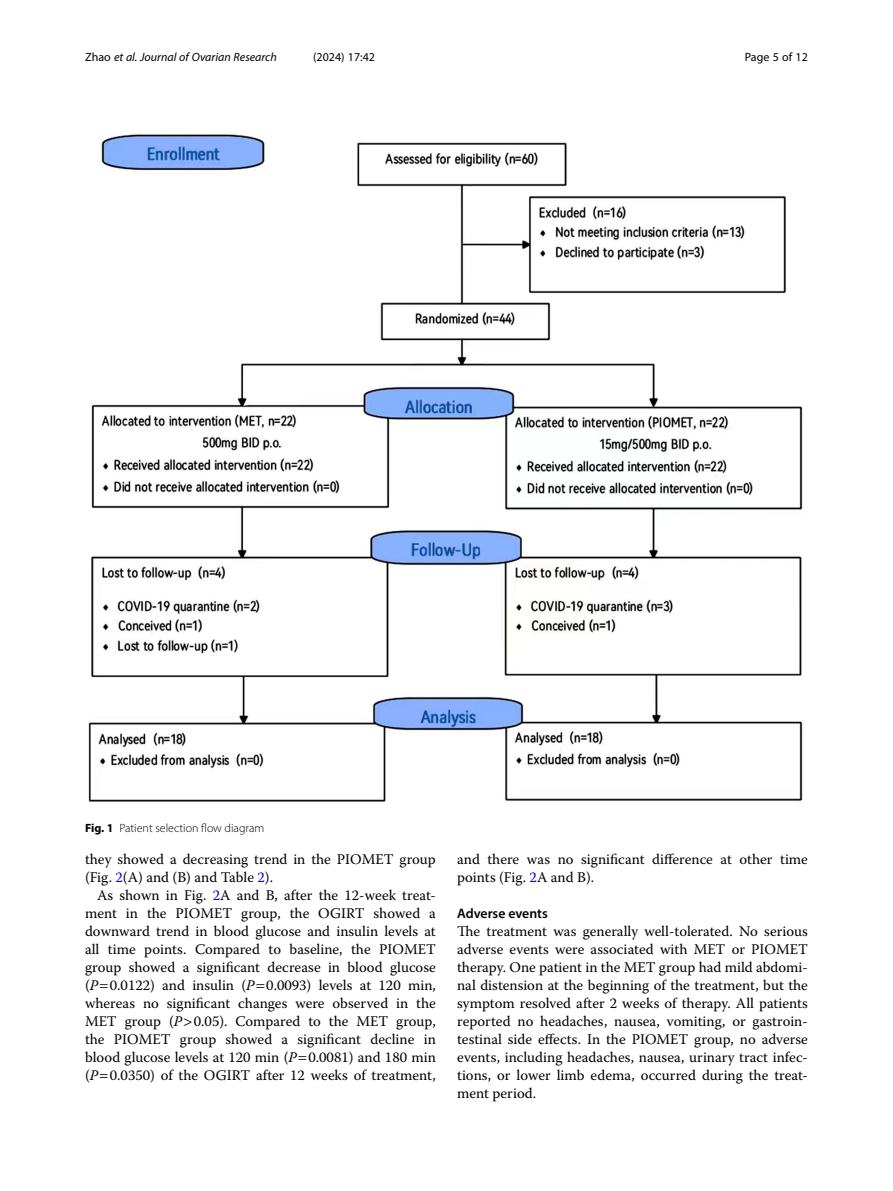
<style>
.page{position:relative;width:893px;height:1191px;background:#fff}
.page>*{position:absolute;margin:0;border:0;box-sizing:border-box;transform-origin:0 0}
.Body_Text_Indent{font:14.7px/18px "Warnock Pro";color:#000;text-align:justify}
.Body_Text{font:14.7px/18px "Warnock Pro";color:#000}
.Head_2{font:600 13.8px "Myriad Pro";color:#000}
.t1{font:italic 12px "Myriad Pro";color:#000}
.Figure_Caption{font:300 12px "Myriad Pro";color:#000}
.t2{font:12px "Myriad Pro";color:#000}
.s1{font-style:normal}
.s2{font-weight:700}
.s3{color:#00f}
.s4{font-style:italic}
</style>
<div class="page">
<img style="left:88px;top:134px;width:715px;height:668px">
<p class="t1" style="left:85px;top:50px;width:193px"><span class="s1">Zhao</span> et al. Journal of Ovarian Research</p>
<p class="t2" style="left:313px;top:50px;width:63px">(2024) 17:42</p>
<p class="t2" style="left:745px;top:50px;width:65px">Page 5 of 12</p>
<p class="Figure_Caption" style="left:85px;top:821px;width:181px"><span class="s2">Fig. 1</span> Patient selection flow diagram</p>
<p class="Body_Text" style="left:85px;top:850px;width:352px">they showed a decreasing trend in the PIOMET group (Fig. <span class="s3">2</span>(A) and (B) and Table <span class="s3">2</span>).</p>
<p class="Body_Text_Indent" style="left:85px;top:886px;width:352px;text-indent:12px">As shown in Fig. <span class="s3">2</span>A and B, after the 12-week treat&shy;ment in the PIOMET group, the OGIRT showed a downward trend in blood glucose and insulin levels at all time points. Compared to baseline, the PIOMET group showed a significant decrease in blood glucose (<span class="s4">P</span> 0.0122) and insulin (<span class="s4">P</span> 0.0093) levels at 120 min, whereas no significant changes were observed in the MET group (<span class="s4">P</span> 0.05). Compared to the MET group, the PIOMET group showed a significant decline in blood glucose levels at 120 min (<span class="s4">P</span> 0.0081) and 180 min (<span class="s4">P</span> 0.0350) of the OGIRT after 12 weeks of treatment,</p>
<p class="Body_Text_Indent" style="left:457px;top:850px;width:352px">and there was no significant difference at other time points (Fig. <span class="s3">2</span>A and B).</p>
<p class="Head_2" style="left:457px;top:905px;width:92px">Adverse events</p>
<p class="Body_Text" style="left:457px;top:922px;width:352px;text-align:justify">The treatment was generally well-tolerated. No serious adverse events were associated with MET or PIOMET therapy. One patient in the MET group had mild abdomi&shy;nal distension at the beginning of the treatment, but the symptom resolved after 2 weeks of therapy. All patients reported no headaches, nausea, vomiting, or gastroin&shy;testinal side effects. In the PIOMET group, no adverse events, including headaches, nausea, urinary tract infec&shy;tions, or lower limb edema, occurred during the treat&shy;ment period.</p>
</div>
